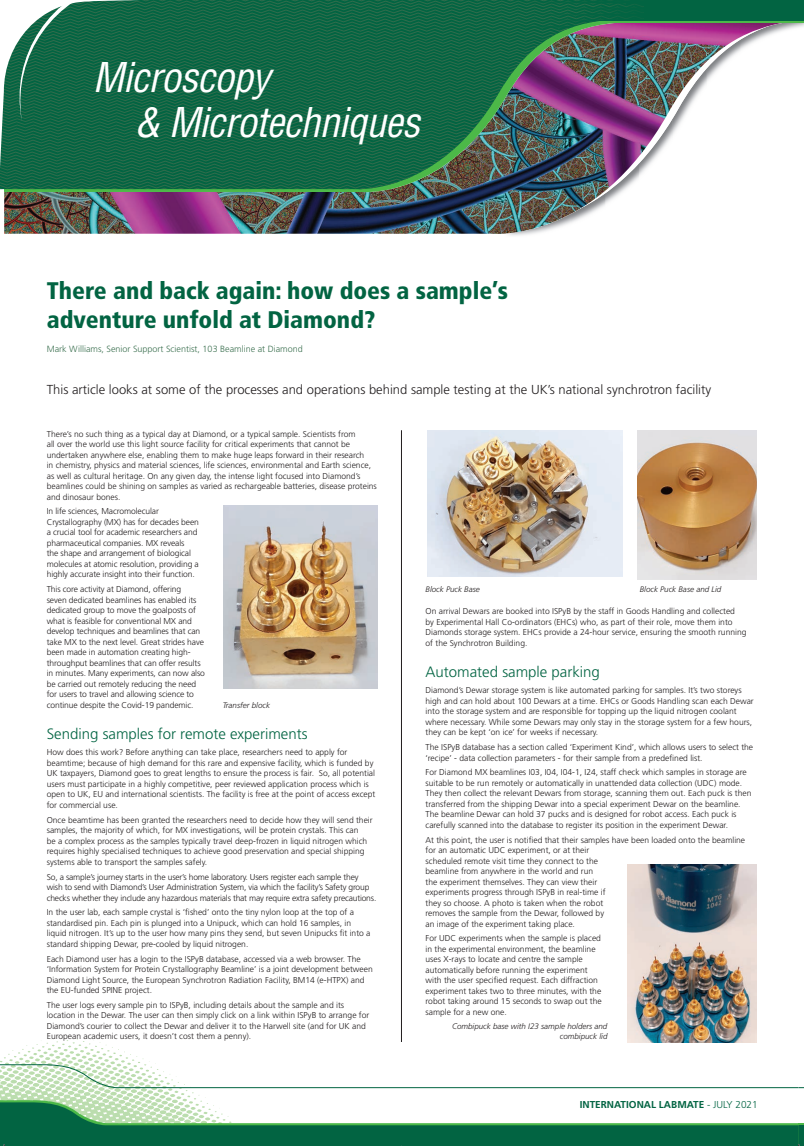
<style>
.page{position:relative;width:804px;height:1146px;background:#fff}
.page>*{position:absolute;margin:0;border:0;box-sizing:border-box;transform-origin:0 0}
.t1{font:italic condensed 40px/45.1px "Helvetica";letter-spacing:-.02em;color:#fff}
.t2{font:900 condensed 24px/28.8px "Frutiger";color:#026442}
.t3{font:300 15px "Frutiger";color:#026442}
.t4{font:300 13px "Frutiger";color:#231f20}
.t5{font:700 10px "Frutiger";color:#026442}
.t6{font:300 9px "Frutiger";color:#3e7252}
.t7{font:300 8.5px/10.5px "Frutiger";color:#231f20}
.t8{font:300 8.5px/10.5px "Frutiger";letter-spacing:-.02em;color:#231f20}
.t9{font:italic 300 8px/10px "Frutiger";color:#231f20;text-align:right}
.s1{font-weight:300}
</style>
<div class="page">
<img style="left:370px;top:23px;width:428px;height:211px">
<svg style="left:643px;top:20px;width:155px;height:3px"></svg>
<div style="left:0;top:0;width:798px;height:20px;background:#026442"></div>
<img style="left:370px;top:44px;width:273px;height:154px">
<img style="left:370px;top:0;width:273px;height:16px">
<img style="left:370px;top:16px;width:129px;height:28px">
<img style="left:499px;top:16px;width:144px;height:34px">
<img style="left:499px;top:50px;width:34px;height:40px">
<img style="left:370px;top:154px;width:77px;height:28px">
<svg style="left:0;top:0;width:370px;height:234px;background:#24624c"></svg>
<svg style="left:798px;top:20px;width:5px;height:3px"></svg>
<div style="left:798px;top:0;width:5px;height:20px;background:#026442"></div>
<hr style="left:401px;top:430px;width:1px;height:612px;background:#231f20">
<img style="left:223px;top:506px;width:154px;height:182px">
<img style="left:427px;top:431px;width:195px;height:146px">
<img style="left:637px;top:430px;width:118px;height:149px">
<img style="left:627px;top:864px;width:128px;height:173px">
<svg style="left:0;top:0;width:117px;height:121px;background:#3d8367"></svg>
<svg style="left:0;top:1037px;width:804px;height:109px"></svg>
<h1 class="t1" style="left:134px;top:54px;width:288px;text-indent:-41px">Microscopy<br>&amp; Microtechniques</h1>
<h2 class="t2" style="left:47px;top:276px;width:462px">There and back again: how does a sample’s adventure unfold at Diamond?</h2>
<p class="t6" style="left:47px;top:344px;width:257px">Mark Williams, Senior Support Scientist, 103 Beamline at Diamond</p>
<h3 class="t4" style="left:47px;top:382px;width:665px">This article looks at some of the processes and operations behind sample testing at the UK’s national synchrotron facility</h3>
<p class="t7" style="left:47px;top:428px;width:331px">There’s no such thing as a typical day at Diamond, or a typical sample. Scientists from<br>all over the world use this light source facility for critical experiments that cannot be undertaken anywhere else, enabling them to make huge leaps forward in their research<br>in chemistry, physics and material sciences, life sciences, environmental and Earth science, as well as cultural heritage. On any given day, the intense light focused into Diamond’s beamlines could be shining on samples as varied as rechargeable batteries, disease proteins and dinosaur bones.</p>
<p class="t7" style="left:47px;top:506px;width:153px">In life sciences, Macromolecular Crystallography (MX) has for decades been a crucial tool for academic researchers and pharmaceutical companies. MX reveals<br>the shape and arrangement of biological molecules at atomic resolution, providing a highly accurate insight into their function.</p>
<p class="t7" style="left:47px;top:584px;width:160px">This core activity at Diamond, offering<br>seven dedicated beamlines has enabled its dedicated group to move the goalposts of what is feasible for conventional MX and develop techniques and beamlines that can take MX to the next level. Great strides have been made in automation creating high&shy;throughput beamlines that can offer results in minutes. Many experiments, can now also be carried out remotely reducing the need for users to travel and allowing science to continue despite the Covid-19 pandemic.</p>
<h3 class="t3" style="left:47px;top:725px;width:262px">Sending samples for remote experiments</h3>
<p class="t7" style="left:47px;top:747px;width:330px">How does this work? Before anything can take place, researchers need to apply for beamtime; because of high demand for this rare and expensive facility, which is funded by UK taxpayers, Diamond goes to great lengths to ensure the process is fair. So, all potential users must participate in a highly competitive, peer reviewed application process which is open to UK, EU and international scientists. The facility is free at the point of access except for commercial use.</p>
<p class="t7" style="left:47px;top:814px;width:327px">Once beamtime has been granted the researchers need to decide how they will send their samples, the majority of which, for MX investigations, will be protein crystals. This can<br>be a complex process as the samples typically travel deep-frozen in liquid nitrogen which requires highly specialised techniques to achieve good preservation and special shipping systems able to transport the samples safely.</p>
<p class="t8" style="left:47px;top:871px;width:331px">So, a sample’s journey starts in the user’s home laboratory. Users register each sample they wish to send with Diamond’s User Administration System, via which the facility’s Safety group checks whether they include any hazardous materials that may require extra safety precautions.</p>
<p class="t7" style="left:47px;top:907px;width:325px">In the user lab, each sample crystal is ‘fished’ onto the tiny nylon loop at the top of a standardised pin. Each pin is plunged into a Unipuck, which can hold 16 samples, in liquid nitrogen. It’s up to the user how many pins they send, but seven Unipucks fit into a standard shipping Dewar, pre-cooled by liquid nitrogen.</p>
<p class="t7" style="left:47px;top:953px;width:327px">Each Diamond user has a login to the ISPyB database, accessed via a web browser. The ‘Information System for Protein Crystallography Beamline’ is a joint development between Diamond Light Source, the European Synchrotron Radiation Facility, BM14 (e-HTPX) and the EU-funded SPINE project.</p>
<p class="t7" style="left:47px;top:999px;width:324px">The user logs every sample pin to ISPyB, including details about the sample and its location in the Dewar. The user can then simply click on a link within ISPyB to arrange for Diamond’s courier to collect the Dewar and deliver it to the Harwell site (and for UK and European academic users, it doesn’t cost them a penny).</p>
<p class="t9" style="left:222px;top:700px;width:49px">Transfer block</p>
<p class="t9" style="left:425px;top:584px;width:56px">Block Puck Base</p>
<p class="t9" style="left:639px;top:584px;width:83px">Block Puck Base and Lid</p>
<p class="t7" style="left:425px;top:606px;width:322px">On arrival Dewars are booked into ISPyB by the staff in Goods Handling and collected<br>by Experimental Hall Co-ordinators (EHCs) who, as part of their role, move them into Diamonds storage system. EHCs provide a 24-hour service, ensuring the smooth running of the Synchrotron Building.</p>
<h3 class="t3" style="left:425px;top:663px;width:176px">Automated sample parking</h3>
<p class="t7" style="left:425px;top:685px;width:329px">Diamond’s Dewar storage system is like automated parking for samples. It’s two storeys high and can hold about 100 Dewars at a time. EHCs or Goods Handling scan each Dewar into the storage system and are responsible for topping up the liquid nitrogen coolant where necessary. While some Dewars may only stay in the storage system for a few hours, they can be kept ‘on ice’ for weeks if necessary.</p>
<p class="t7" style="left:425px;top:742px;width:329px">The ISPyB database has a section called ‘Experiment Kind’, which allows users to select the ‘recipe’ - data collection parameters - for their sample from a predefined list.</p>
<p class="t7" style="left:425px;top:767px;width:327px">For Diamond MX beamlines I03, I04, I04-1, I24, staff check which samples in storage are suitable to be run remotely or automatically in unattended data collection (UDC) mode.<br>They then collect the relevant Dewars from storage, scanning them out. Each puck is then transferred from the shipping Dewar into a special experiment Dewar on the beamline.<br>The beamline Dewar can hold 37 pucks and is designed for robot access. Each puck is carefully scanned into the database to register its position in the experiment Dewar.</p>
<p class="t7" style="left:425px;top:834px;width:321px">At this point, the user is notified that their samples have been loaded onto the beamline for an automatic UDC experiment, or at their<br>scheduled remote visit time they connect to the<br>beamline from anywhere in the world and run<br>the experiment themselves. They can view their<br>experiments progress through ISPyB in real-time if<br>they so choose. A photo is taken when the robot<br>removes the sample from the Dewar, followed by<br>an image of the experiment taking place.</p>
<p class="t7" style="left:425px;top:933px;width:177px">For UDC experiments when the sample is placed in the experimental environment, the beamline uses X-rays to locate and centre the sample automatically before running the experiment with the user specified request. Each diffraction experiment takes two to three minutes, with the robot taking around 15 seconds to swap out the sample for a new one.</p>
<p class="t9" style="left:452px;top:1021px;width:157px">Combipuck base with I23 sample holders and combipuck lid</p>
<p class="t5" style="left:579px;top:1099px;width:179px">INTERNATIONAL LABMATE <span class="s1">- JULY 2021</span></p>
</div>
